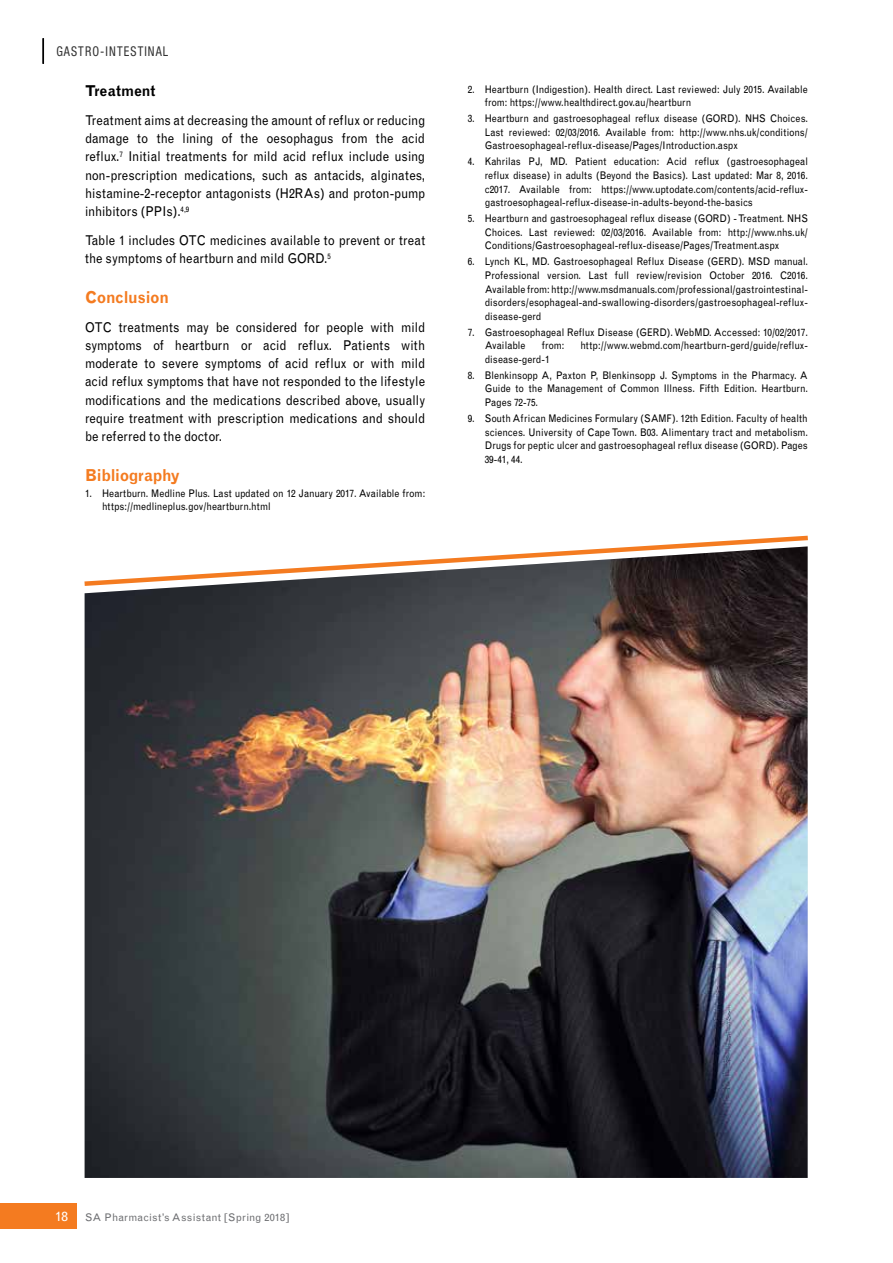
<style>
.page{position:relative;width:893px;height:1263px;background:#fff}
.page>*{position:absolute;margin:0;border:0;box-sizing:border-box;transform-origin:0 0}
.t1{font:700 16.5px "Grotesque";letter-spacing:-.02em;color:#f47b20;scale:.9 1}
.t2{font:700 15px "Grotesque";color:#000;scale:.9 1}
.t3{font:13.5px/18.3px "Grotesque";letter-spacing:-.005em;color:#000;text-align:justify;scale:.9 1}
.t4{font:condensed 13.5px "Helvetica Neue LT Std";letter-spacing:.09em;color:#000;scale:.9 1}
.t5{font:13.5px "Grotesque";color:#fff}
.t6{font:10.5px/13.6px "Grotesque";color:#000;text-align:justify;scale:.9 1}
.t7{font:10.5px "Grotesque";letter-spacing:.02em;color:#6d6e71}
</style>
<div class="page">
<div style="left:0;top:1203px;width:77px;height:26px;background:#f47b20"></div>
<svg style="left:43px;top:38px;width:1px;height:26px"></svg>
<img style="left:85px;top:588px;width:723px;height:590px">
<svg style="left:84px;top:535px;width:724px;height:53px"></svg>
<p class="t4" style="left:56px;top:43px;width:126px">GASTRO-INTESTINAL</p>
<h2 class="t2" style="left:85px;top:82px;width:80px">Treatment</h2>
<p class="t3" style="left:85px;top:111px;width:379px">Treatment aims at decreasing the amount of reflux or reducing damage to the lining of the oesophagus from the acid reflux.<sup>7</sup> Initial treatments for mild acid reflux include using non-prescription medications, such as antacids, alginates, histamine-2-receptor antagonists (H2RAs) and proton-pump inhibitors (PPIs).<sup>4,9</sup></p>
<p class="t3" style="left:85px;top:231px;width:379px">Table 1 includes OTC medicines available to prevent or treat the symptoms of heartburn and mild GORD.<sup>5</sup></p>
<h1 class="t1" style="left:85px;top:287px;width:95px">Conclusion</h1>
<p class="t3" style="left:85px;top:318px;width:379px">OTC treatments may be considered for people with mild symptoms of heartburn or acid reflux. Patients with moderate to severe symptoms of acid reflux or with mild acid reflux symptoms that have not responded to the lifestyle modifications and the medications described above, usually require treatment with prescription medications and should be referred to the doctor.</p>
<h1 class="t1" style="left:85px;top:465px;width:107px">Bibliography</h1>
<p class="t6" style="left:102px;top:486px;width:361px;text-indent:-17px">1. Heartburn. Medline Plus. Last updated on 12 January 2017. Available from: https://medlineplus.gov/heartburn.html</p>
<p class="t6" style="left:485px;top:82px;width:361px;text-indent:-17px">2. Heartburn (Indigestion). Health direct. Last reviewed: July 2015. Available from: https://www.healthdirect.gov.au/heartburn</p>
<p class="t6" style="left:485px;top:112px;width:361px;text-indent:-17px">3. Heartburn and gastroesophageal reflux disease (GORD). NHS Choices.<br>Last reviewed: 02/03/2016. Available from: http://www.nhs.uk/conditions/ Gastroesophageal-reflux-disease/Pages/Introduction.aspx</p>
<p class="t6" style="left:485px;top:155px;width:361px;text-indent:-17px">4. Kahrilas PJ, MD. Patient education: Acid reflux (gastroesophageal reflux disease) in adults (Beyond the Basics). Last updated: Mar 8, 2016. c2017. Available from: https://www.uptodate.com/contents/acid-reflux&shy;gastroesophageal-reflux-disease-in-adults-beyond-the-basics</p>
<p class="t6" style="left:485px;top:212px;width:361px;text-indent:-17px">5. Heartburn and gastroesophageal reflux disease (GORD) - Treatment. NHS Choices. Last reviewed: 02/03/2016. Available from: http://www.nhs.uk/ Conditions/Gastroesophageal-reflux-disease/Pages/Treatment.aspx</p>
<p class="t6" style="left:485px;top:255px;width:361px;text-indent:-17px">6. Lynch KL, MD. Gastroesophageal Reflux Disease (GERD). MSD manual.<br>Professional version. Last full review/revision October 2016. C2016.<br>Available from: http://www.msdmanuals.com/professional/gastrointestinal&shy;disorders/esophageal-and-swallowing-disorders/gastroesophageal-reflux&shy;disease-gerd</p>
<p class="t6" style="left:485px;top:325px;width:361px;text-indent:-17px">7. Gastroesophageal Reflux Disease (GERD). WebMD. Accessed: 10/02/2017.<br>Available</p>
<p class="t6" style="left:542px;top:339px;width:27px">from:</p>
<p class="t6" style="left:580px;top:339px;width:254px">http://www.webmd.com/heartburn-gerd/guide/reflux-</p>
<p class="t6" style="left:485px;top:353px;width:74px">disease-gerd-1</p>
<p class="t6" style="left:485px;top:368px;width:361px;text-indent:-17px">8. Blenkinsopp A, Paxton P, Blenkinsopp J. Symptoms in the Pharmacy. A Guide to the Management of Common Illness. Fifth Edition. Heartburn.<br>Pages 72-75.</p>
<p class="t6" style="left:485px;top:411px;width:361px;text-indent:-17px">9. South African Medicines Formulary (SAMF). 12th Edition. Faculty of health sciences. University of Cape Town. B03. Alimentary tract and metabolism.<br>Drugs for peptic ulcer and gastroesophageal reflux disease (GORD). Pages 39-41, 44.</p>
<p class="t5" style="left:55px;top:1208px;width:14px">18</p>
<p class="t7" style="left:85px;top:1211px;width:206px">SA Pharmacist’s Assistant [Spring 2018]</p>
</div>
